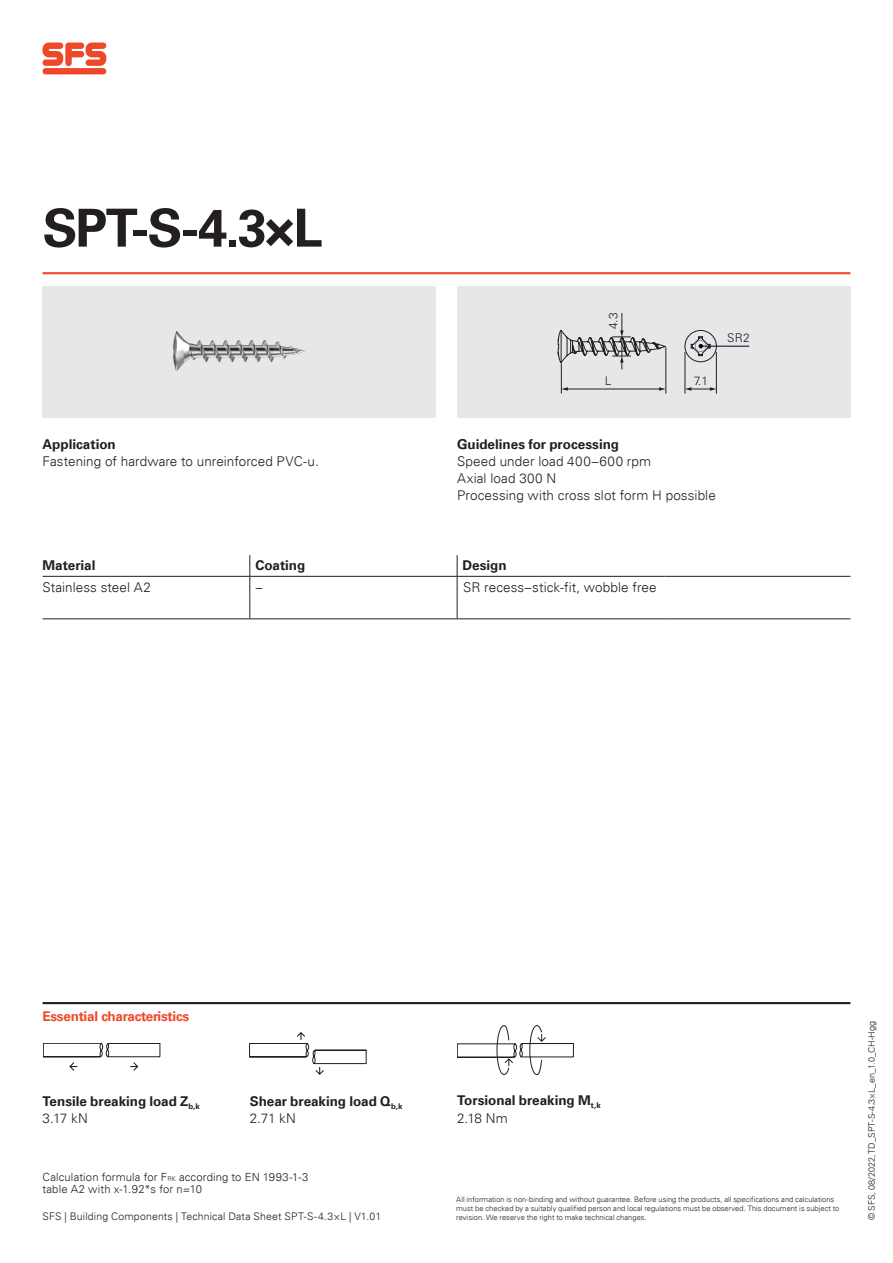
<style>
.page{position:relative;width:893px;height:1263px;background:#fff}
.page>*{position:absolute;margin:0;border:0;box-sizing:border-box;transform-origin:0 0}
.Rubriktitel_schwarz{font:700 52.5px "Univers";color:#231f20}
.A4_Scrolling_text{font:300 13.5px "Univers";letter-spacing:.005em;color:#231f20}
.A4_Subtitle_scrollin{font:700 13.5px "Univers";letter-spacing:-.005em;color:#231f20}
.A4_Subtitle_scrollin-2{font:700 13.5px "Univers";letter-spacing:-.02em;color:#ef4828}
.t1{font:300 12px "Univers";color:#231f20}
.A4_Caption{font:300 11.25px/12.8px "Univers";letter-spacing:.015em;color:#231f20}
.t2{font:300 10.5px "Univers";letter-spacing:.015em;color:#231f20}
.t3{font:300 9px "Univers";color:#231f20}
.t4{font:300 7.5px/9px "Univers";letter-spacing:.005em;color:#231f20}
.s1{font-size:6.6px}
</style>
<div class="page">
<svg style="left:43px;top:43px;width:63px;height:23px"></svg>
<div style="left:43px;top:68px;width:63px;height:6px;background:#ef4828;border-radius:3px"></div>
<div style="left:43px;top:286px;width:393px;height:132px;background:#e6e7e9"></div>
<img style="left:173px;top:331px;width:132px;height:39px">
<div style="left:457px;top:286px;width:393px;height:132px;background:#e6e7e9"></div>
<div style="left:685px;top:330px;width:32px;height:32px;border:1px solid #231f20;border-radius:50%"></div>
<hr style="left:701px;top:346px;width:48px;height:1px;background:#00030d">
<svg style="left:691px;top:336px;width:19px;height:20px"></svg>
<svg style="left:557px;top:313px;width:109px;height:80px"></svg>
<hr style="left:685px;top:352px;width:1px;height:41px;background:#231f20">
<hr style="left:716px;top:352px;width:1px;height:41px;background:#231f20">
<svg style="left:685px;top:387px;width:31px;height:4px"></svg>
<hr style="left:43px;top:619px;width:207px;height:1px;background:#231f20">
<hr style="left:250px;top:619px;width:207px;height:1px;background:#231f20">
<hr style="left:457px;top:619px;width:207px;height:1px;background:#231f20">
<hr style="left:664px;top:619px;width:186px;height:1px;background:#231f20">
<hr style="left:43px;top:576px;width:207px;height:1px;background:#231f20">
<hr style="left:250px;top:576px;width:207px;height:1px;background:#231f20">
<hr style="left:457px;top:576px;width:207px;height:1px;background:#231f20">
<hr style="left:664px;top:576px;width:186px;height:1px;background:#231f20">
<svg style="left:250px;top:555px;width:1px;height:64px"></svg>
<svg style="left:457px;top:555px;width:1px;height:64px"></svg>
<svg style="left:457px;top:1025px;width:117px;height:50px"></svg>
<hr style="left:43px;top:272px;width:807px;height:2px;background:#ef4828">
<hr style="left:43px;top:1002px;width:807px;height:2px;background:#231f20">
<svg style="left:43px;top:1043px;width:117px;height:28px"></svg>
<svg style="left:249px;top:1032px;width:117px;height:43px"></svg>
<p class="Rubriktitel_schwarz" style="left:43px;top:197px;width:282px">SPT-S-4.3×L</p>
<p class="A4_Subtitle_scrollin" style="left:43px;top:437px;width:75px">Application</p>
<p class="A4_Scrolling_text" style="left:43px;top:453px;width:278px">Fastening of hardware to unreinforced PVC-u.</p>
<p class="t1" style="left:606px;top:329px;width:18px;rotate:-90deg">4.3</p>
<p class="t1" style="left:605px;top:373px;width:8px">L</p>
<p class="t1" style="left:694px;top:373px;width:16px">7.1</p>
<p class="t1" style="left:727px;top:330px;width:24px">SR2</p>
<p class="A4_Subtitle_scrollin" style="left:457px;top:437px;width:163px">Guidelines for processing</p>
<p class="A4_Scrolling_text" style="left:457px;top:453px;width:196px">Speed under load 400–600 rpm</p>
<p class="A4_Scrolling_text" style="left:457px;top:470px;width:101px">Axial load 300 N</p>
<p class="A4_Scrolling_text" style="left:457px;top:487px;width:260px">Processing with cross slot form H possible</p>
<p class="A4_Subtitle_scrollin" style="left:43px;top:558px;width:54px">Material</p>
<p class="A4_Subtitle_scrollin" style="left:255px;top:558px;width:51px">Coating</p>
<p class="A4_Subtitle_scrollin" style="left:463px;top:558px;width:46px">Design</p>
<p class="A4_Scrolling_text" style="left:43px;top:579px;width:110px">Stainless steel A2</p>
<p class="A4_Scrolling_text" style="left:256px;top:579px;width:8px">–</p>
<p class="A4_Scrolling_text" style="left:463px;top:579px;width:195px">SR recess–stick-fit, wobble free</p>
<p class="A4_Subtitle_scrollin-2" style="left:43px;top:1008px;width:148px">Essential characteristics</p>
<p class="A4_Subtitle_scrollin" style="left:43px;top:1093px;width:159px">Tensile breaking load Z<sub>b,k</sub></p>
<p class="A4_Scrolling_text" style="left:43px;top:1109px;width:47px">3.17 kN</p>
<p class="A4_Subtitle_scrollin" style="left:250px;top:1093px;width:154px">Shear breaking load Q<sub>b,k</sub></p>
<p class="A4_Scrolling_text" style="left:250px;top:1109px;width:48px">2.71 kN</p>
<p class="A4_Caption" style="left:43px;top:1170px;width:268px">Calculation formula for F<span class="s1">RK</span> according to EN 1993-1-3 table A2 with x-1.92*s for n=10</p>
<h3 class="t2" style="left:43px;top:1210px;width:340px">SFS | Building Components | Technical Data Sheet SPT-S-4.3×L | V1.01</h3>
<p class="A4_Subtitle_scrollin" style="left:457px;top:1093px;width:145px">Torsional breaking M<sub>t,k</sub></p>
<p class="A4_Scrolling_text" style="left:457px;top:1109px;width:52px">2.18 Nm</p>
<p class="t4" style="left:456px;top:1195px;width:385px">All information is non-binding and without guarantee. Before using the products, all specifications and calculations must be checked by a suitably qualified person and local regulations must be observed. This document is subject to revision. We reserve the right to make technical changes.</p>
<p class="t3" style="left:866px;top:1220px;width:201px;rotate:-90deg">© SFS, 08/2022, TD_SPT-S-4.3×L_en_1.0_CH-Hgg</p>
</div>
